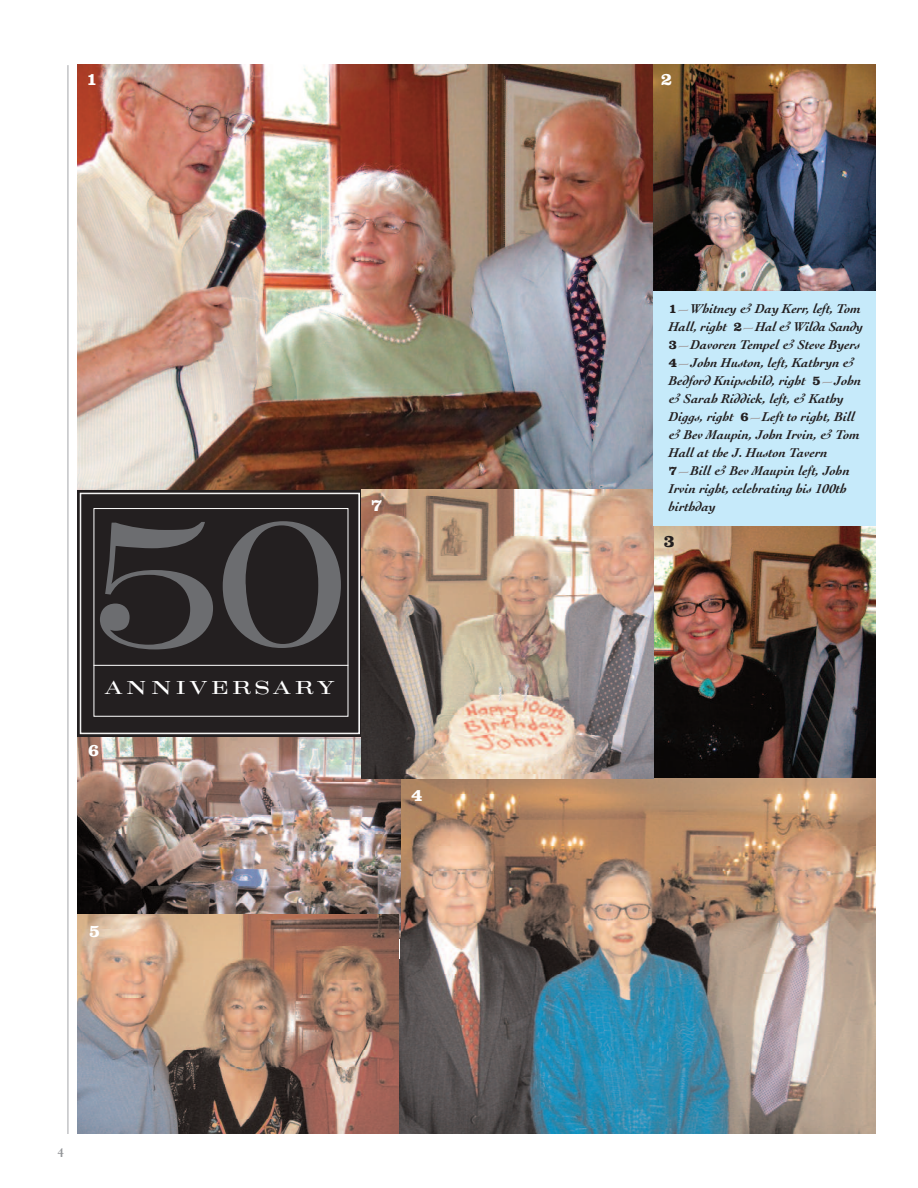
<style>
.page{position:relative;width:918px;height:1188px;background:#fff}
.page>*{position:absolute;margin:0;border:0;box-sizing:border-box;transform-origin:0 0}
.t1{font:183px "Sprint Craw Normal";color:#6c6d70}
.t2{font:19.5px "Sprint Craw Normal";letter-spacing:.2em;color:#fff}
.t3{font:700 18px "Clarendon";color:#fff}
.t4{font:700 18px "Clarendon";color:#231f20}
.t5{font:italic 700 13.5px/18px "Cochin";color:#231f20}
.t6{font:12px "Caslon Three";color:#939598}
.s1{font-family:"Clarendon";font-style:normal}
.s2{color:#a8a9ad}
</style>
<div class="page">
<hr style="left:67px;top:65px;width:1px;height:1069px;background:#a8a9ad">
<img style="left:77px;top:65px;width:576px;height:425px">
<img style="left:654px;top:526px;width:222px;height:252px">
<img style="left:399px;top:778px;width:477px;height:356px">
<img style="left:77px;top:736px;width:323px;height:202px">
<img style="left:653px;top:65px;width:222px;height:226px">
<img style="left:77px;top:914px;width:322px;height:220px">
<div style="left:77px;top:490px;width:285px;height:246px;background:#231f20"></div>
<div style="left:94px;top:508px;width:254px;height:209px;border:1px solid #fff"></div>
<hr style="left:94px;top:665px;width:254px;height:1px;background:#fff">
<img style="left:362px;top:490px;width:292px;height:288px">
<div style="left:653px;top:291px;width:223px;height:235px;background:#c6eafa"></div>
<h3 class="t3" style="left:86px;top:73px;width:12px">1</h3>
<h3 class="t3" style="left:661px;top:73px;width:12px">2</h3>
<h1 class="t1" style="left:90px;top:476px;width:261px">50</h1>
<h2 class="t2" style="left:105px;top:676px;width:230px">ANNIVERSARY</h2>
<h3 class="t3" style="left:88px;top:745px;width:12px">6</h3>
<p class="t5" style="left:669px;top:301px;width:196px"><span class="s1">1</span><span class="s2">—</span>Whitney &amp; Day Kerr, left, Tom<br>Hall, right <span class="s1">2</span><span class="s2">—</span>Hal &amp; Wilda Sandy<br><span class="s1">3</span><span class="s2">—</span>Davoren Tempel &amp; Steve Byers<br><span class="s1">4</span><span class="s2">—</span>John Huston, left, Kathryn &amp;<br>Bedford Knipschild, right <span class="s1">5</span><span class="s2">—</span>John &amp; Sarah Riddick, left, &amp; Kathy<br>Diggs, right <span class="s1">6</span><span class="s2">—</span>Left to right, Bill &amp; Bev Maupin, John Irvin, &amp; Tom<br>Hall at the J. Huston Tavern<br><span class="s1">7</span><span class="s2">—</span>Bill &amp; Bev Maupin left, John<br>Irvin right, celebrating his 100th</p>
<h3 class="t3" style="left:371px;top:499px;width:12px">7</h3>
<p class="t5" style="left:669px;top:499px;width:49px">birthday</p>
<h3 class="t3" style="left:412px;top:789px;width:12px">4</h3>
<h3 class="t4" style="left:664px;top:535px;width:12px">3</h3>
<h3 class="t3" style="left:89px;top:925px;width:12px">5</h3>
<p class="t6" style="left:58px;top:1148px;width:8px">4</p>
</div>
